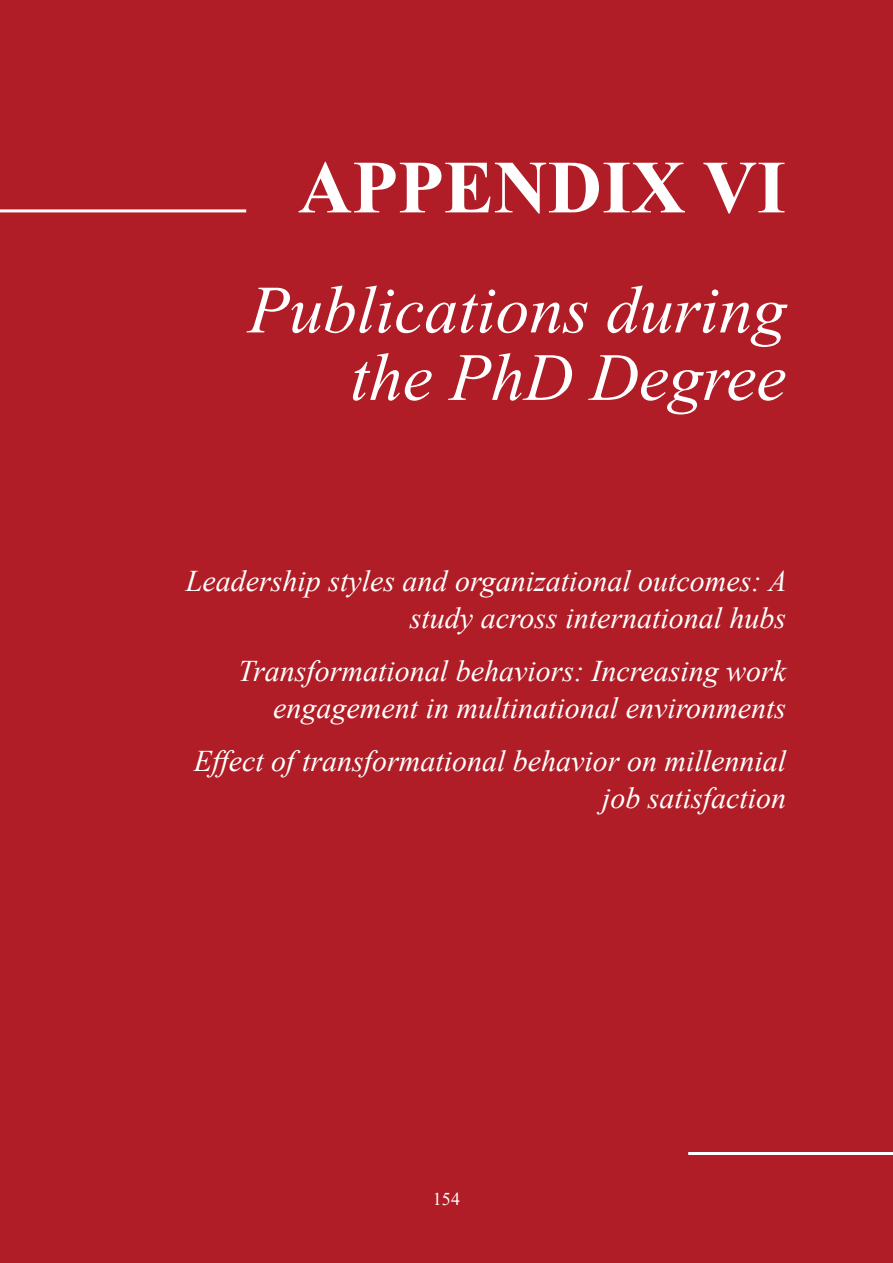
<style>
.page{position:relative;width:893px;height:1263px;background:#b01d26}
.page>*{position:absolute;margin:0;border:0;box-sizing:border-box;transform-origin:0 0}
.t1{font:700 75px "Times New Roman";color:#fff}
.t2{font:italic 67.5px/67.5px "Times New Roman";color:#fff;text-align:right}
.t3{font:italic 30px/37.5px "Times New Roman";color:#fff;text-align:right}
.t4{font:18px "Times New Roman";color:#fff}
</style>
<div class="page">
<hr style="left:0;top:209px;width:246px;height:3px;background:#fff">
<hr style="left:688px;top:1152px;width:205px;height:3px;background:#fff">
<p class="t1" style="left:298px;top:133px;width:490px">APPENDIX VI</p>
<p class="t2" style="left:248px;top:274px;width:540px">Publications during the PhD Degree</p>
<p class="t3" style="left:186px;top:561px;width:602px">Leadership styles and organizational outcomes: A study across international hubs</p>
<p class="t3" style="left:238px;top:651px;width:550px">Transformational behaviors: Increasing work</p>
<p class="t3" style="left:273px;top:689px;width:514px">engagement in multinational environments</p>
<p class="t3" style="left:194px;top:741px;width:594px">Effect of transformational behavior on millennial job satisfaction</p>
<p class="t4" style="left:433px;top:1186px;width:28px">154</p>
</div>
